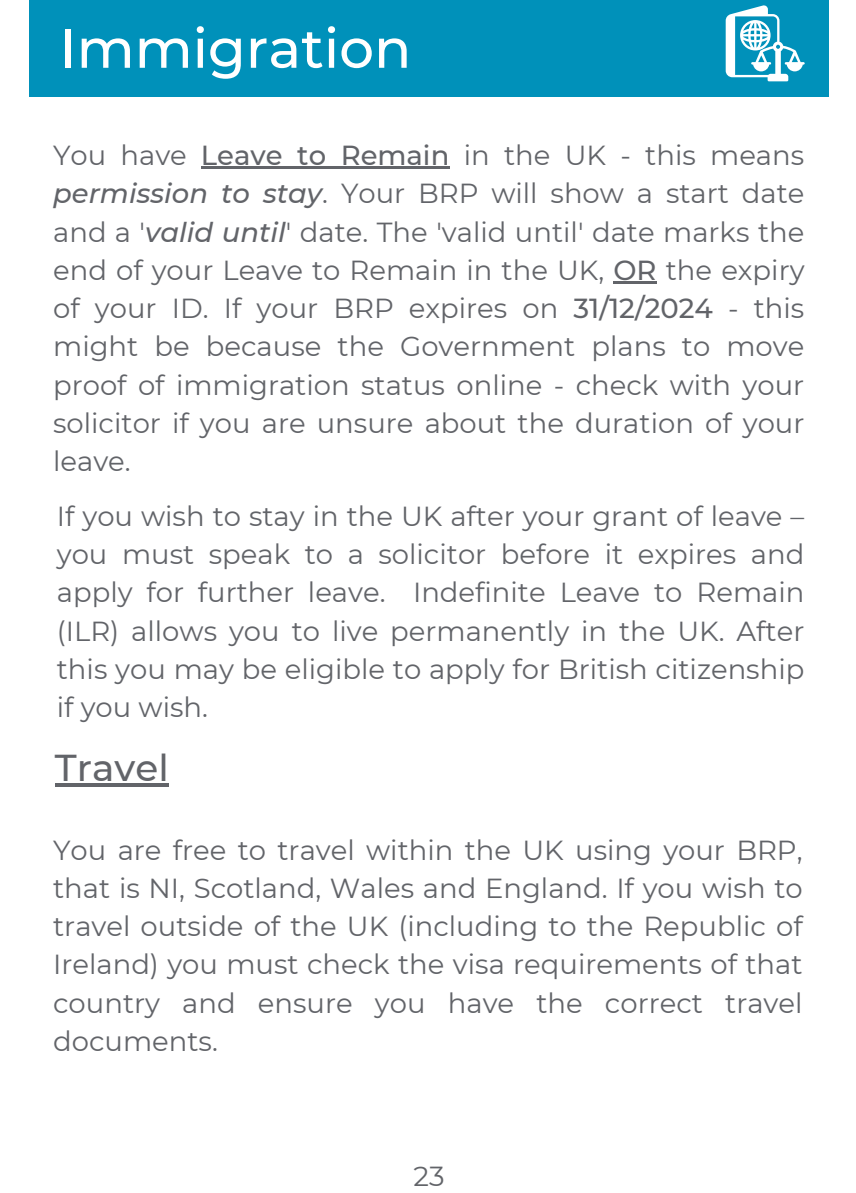
<style>
.page{position:relative;width:856px;height:1193px;background:#fff}
.page>*{position:absolute;margin:0;border:0;box-sizing:border-box;transform-origin:0 0}
.t1{font:500 54.85px "Montserrat";color:#fff}
.t2{font:500 37.35px "Montserrat";color:#626469}
.t3{font:27.5px/38.2px "Montserrat";color:#626469;text-align:justify}
.s1{font-weight:500}
.s2{font-weight:500;font-style:italic}
</style>
<div class="page">
<div style="left:29px;top:0;width:800px;height:96px;background:#0091ba"></div>
<svg style="left:726px;top:5px;width:79px;height:76px"></svg>
<hr style="left:201px;top:166px;width:248px;height:3px;background:#626469">
<hr style="left:613px;top:281px;width:43px;height:3px;background:#626469">
<hr style="left:55px;top:783px;width:114px;height:4px;background:#626469">
<h1 class="t1" style="left:60px;top:15px;width:353px">Immigration</h1>
<p class="t3" style="left:53px;top:136px;width:753px">You have <span class="s1">Leave to Remain</span> in the UK - this means <span class="s2">permission to stay</span>. Your BRP will show a start date and a '<span class="s2">valid until</span>' date. The 'valid until' date marks the end of your Leave to Remain in the UK, <span class="s1">OR</span> the expiry of your ID. If your BRP expires on <span class="s1">31/12/2024</span> - this might be because the Government plans to move proof of immigration status online - check with your solicitor if you are unsure about the duration of your leave.</p>
<p class="t3" style="left:57px;top:496px;width:749px">If you wish to stay in the UK after your grant of leave – you must speak to a solicitor before it expires and apply for further leave. Indefinite Leave to Remain (ILR) allows you to live permanently in the UK. After this you may be eligible to apply for British citizenship if you wish.</p>
<h2 class="t2" style="left:55px;top:745px;width:115px">Travel</h2>
<p class="t3" style="left:53px;top:830px;width:751px">You are free to travel within the UK using your BRP, that is NI, Scotland, Wales and England. If you wish to travel outside of the UK (including to the Republic of Ireland) you must check the visa requirements of that country and ensure you have the correct travel documents.</p>
<p class="t3" style="left:414px;top:1156px;width:33px">23</p>
</div>
